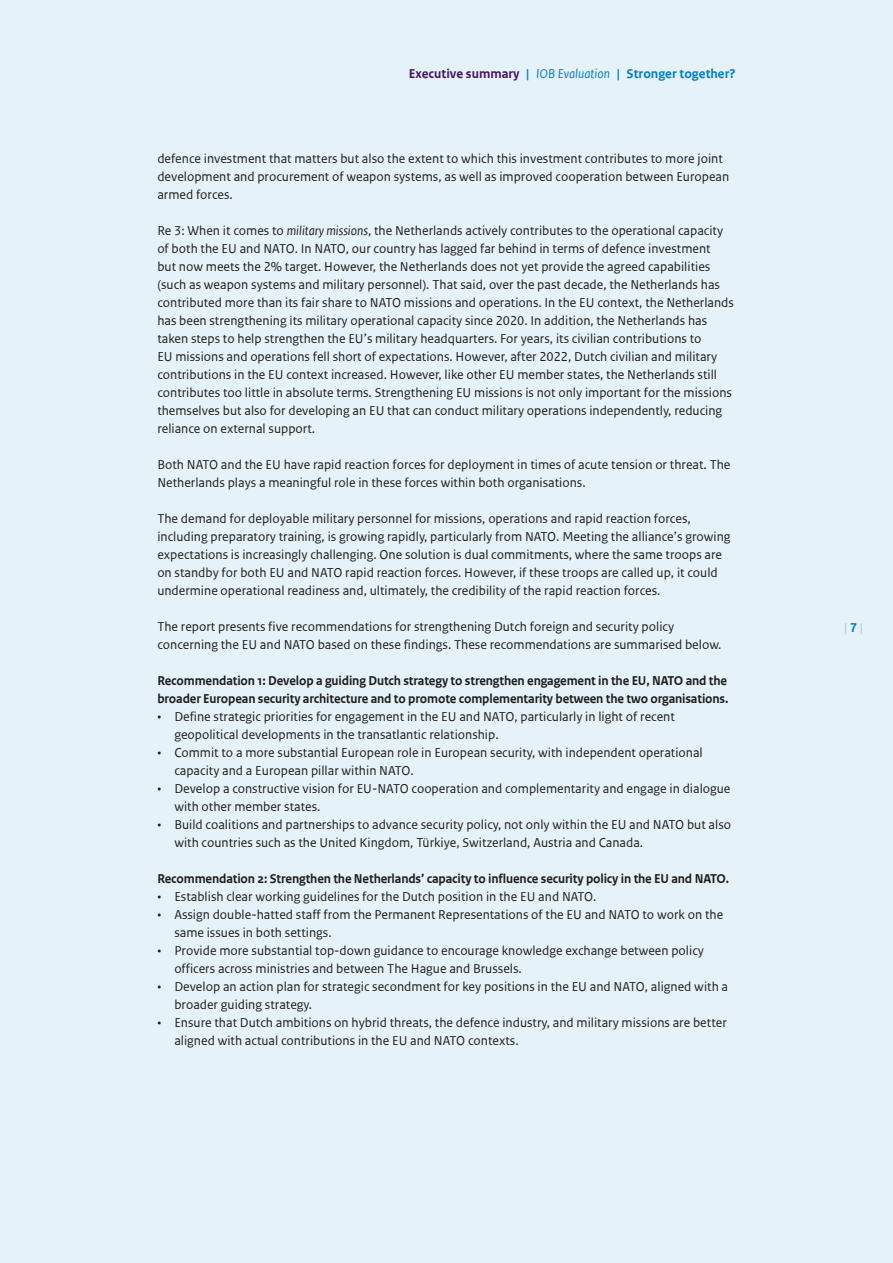
<style>
.page{position:relative;width:893px;height:1263px;background:#e6f2f9}
.page>*{position:absolute;margin:0;border:0;box-sizing:border-box;transform-origin:0 0}
.P_Broodtekst{font:13.5px/18px "Rijksoverheid Sans Text TT";color:#1d1d1b}
.H3_Subtussenkop{font:700 13.5px/18px "Rijksoverheid Sans Text TT";letter-spacing:-.01em;color:#1d1d1b}
.t1{font:700 13.5px "Rijksoverheid Sans Text TT";color:#007bc7}
.t2{font:13.5px "Rijksoverheid Sans Text TT";color:#8fcae7}
.s1{color:#42145f}
.s2{font-weight:400;font-style:italic}
.s3{font-style:italic}
.s4{font-family:"Rijksoverheid Sans Text"}
.s5{font-weight:700;color:#007bc7}
</style>
<div class="page">
<p class="t1" style="left:409px;top:66px;width:328px"><span class="s1">Executive summary</span> | <span class="s2">IOB Evaluation</span> | Stronger together?</p>
<p class="P_Broodtekst" style="left:157px;top:149px;width:573px">defence investment that matters but also the extent to which this investment contributes to more joint development and procurement of weapon systems, as well as improved cooperation between European armed forces.</p>
<p class="P_Broodtekst" style="left:157px;top:221px;width:578px">Re 3: When it comes to <span class="s3">military missions</span>, the Netherlands actively contributes to the operational capacity of both the EU and NATO. In NATO, our country has lagged far behind in terms of defence investment<br>but now meets the 2% target. However, the Netherlands does not yet provide the agreed capabilities (such as weapon systems and military personnel). That said, over the past decade, the Netherlands has contributed more than its fair share to NATO missions and operations. In the EU context, the Netherlands has been strengthening its military operational capacity since 2020. In addition, the Netherlands has taken steps to help strengthen the EU’s military headquarters. For years, its civilian contributions to<br>EU missions and operations fell short of expectations. However, after 2022, Dutch civilian and military contributions in the EU context increased. However, like other EU member states, the Netherlands still contributes too little in absolute terms. Strengthening EU missions is not only important for the missions themselves but also for developing an EU that can conduct military operations independently, reducing reliance on external support.</p>
<p class="P_Broodtekst" style="left:157px;top:455px;width:575px">Both NATO and the EU have rapid reaction forces for deployment in times of acute tension or threat. The<br>Netherlands plays a meaningful role in these forces within both organisations.</p>
<p class="P_Broodtekst" style="left:157px;top:509px;width:575px">The demand for deployable military personnel for missions, operations and rapid reaction forces, including preparatory training, is growing rapidly, particularly from NATO. Meeting the alliance’s growing expectations is increasingly challenging. One solution is dual commitments, where the same troops are on standby for both EU and NATO rapid reaction forces. However, if these troops are called up, it could undermine operational readiness and, ultimately, the credibility of the rapid reaction forces.</p>
<p class="P_Broodtekst" style="left:157px;top:617px;width:566px">The report presents five recommendations for strengthening Dutch foreign and security policy concerning the EU and NATO based on these findings. These recommendations are summarised below.</p>
<h3 class="H3_Subtussenkop" style="left:157px;top:671px;width:573px">Recommendation 1: Develop a guiding Dutch strategy to strengthen engagement in the EU, NATO and the broader European security architecture and to promote complementarity between the two organisations.</h3>
<p class="P_Broodtekst" style="left:174px;top:707px;width:502px;text-indent:-17px"><span class="s4">•</span> Define strategic priorities for engagement in the EU and NATO, particularly in light of recent geopolitical developments in the transatlantic relationship.</p>
<p class="P_Broodtekst" style="left:174px;top:743px;width:530px;text-indent:-17px"><span class="s4">•</span> Commit to a more substantial European role in European security, with independent operational capacity and a European pillar within NATO.</p>
<p class="P_Broodtekst" style="left:174px;top:779px;width:558px;text-indent:-17px"><span class="s4">•</span> Develop a constructive vision for EU-NATO cooperation and complementarity and engage in dialogue with other member states.</p>
<p class="P_Broodtekst" style="left:174px;top:815px;width:558px;text-indent:-17px"><span class="s4">•</span> Build coalitions and partnerships to advance security policy, not only within the EU and NATO but also with countries such as the United Kingdom, Türkiye, Switzerland, Austria and Canada.</p>
<h3 class="H3_Subtussenkop" style="left:157px;top:869px;width:573px">Recommendation 2: Strengthen the Netherlands’ capacity to influence security policy in the EU and NATO.</h3>
<p class="P_Broodtekst" style="left:157px;top:887px;width:441px"><span class="s4">•</span> Establish clear working guidelines for the Dutch position in the EU and NATO.</p>
<p class="P_Broodtekst" style="left:174px;top:905px;width:550px;text-indent:-17px"><span class="s4">•</span> Assign double-hatted staff from the Permanent Representations of the EU and NATO to work on the same issues in both settings.</p>
<p class="P_Broodtekst" style="left:174px;top:941px;width:531px;text-indent:-17px"><span class="s4">•</span> Provide more substantial top-down guidance to encourage knowledge exchange between policy officers across ministries and between The Hague and Brussels.</p>
<p class="P_Broodtekst" style="left:174px;top:977px;width:555px;text-indent:-17px"><span class="s4">•</span> Develop an action plan for strategic secondment for key positions in the EU and NATO, aligned with a broader guiding strategy.</p>
<p class="P_Broodtekst" style="left:174px;top:1013px;width:554px;text-indent:-17px"><span class="s4">•</span> Ensure that Dutch ambitions on hybrid threats, the defence industry, and military missions are better aligned with actual contributions in the EU and NATO contexts.</p>
<p class="t2" style="left:844px;top:620px;width:20px">|<span class="s5">7</span>|</p>
</div>
